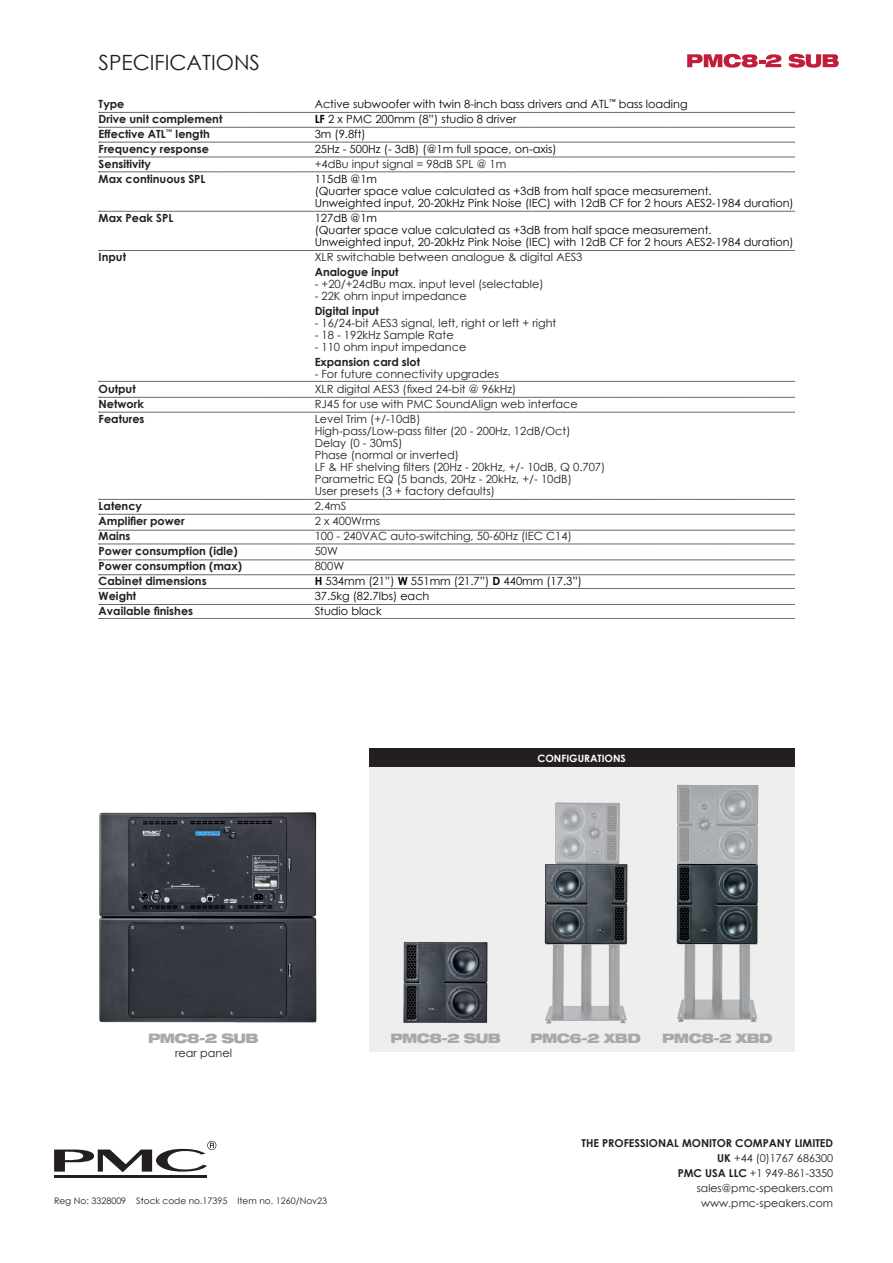
<style>
.page{position:relative;width:893px;height:1263px;background:#fff}
.page>*{position:absolute;margin:0;border:0;box-sizing:border-box;transform-origin:0 0}
.t1{font:21px "Century Gothic";color:#231f20}
.t2{font:900 expanded 13.05px "Helvetica Neue";letter-spacing:-.05em;color:#a8a9ad}
.t3{font:11.25px/12px "Century Gothic";color:#231f20}
.t4{font:11.25px/12px "Century Gothic";color:#080302}
.t5{font:700 11.25px "Century Gothic";color:#231f20}
.t6{font:10.95px/15px "Century Gothic";color:#231f20;text-align:right}
.t7{font:700 10.2px "Century Gothic";color:#fff}
.t8{font:9px "Century Gothic";color:#231f20}
.s1{font-weight:700}
</style>
<div class="page">
<div style="left:369px;top:763px;width:425px;height:288px;background:#eeeeef"></div>
<div style="left:369px;top:748px;width:425px;height:18px;background:#231f20"></div>
<svg style="left:687px;top:54px;width:94px;height:14px"></svg>
<svg style="left:788px;top:54px;width:51px;height:14px"></svg>
<hr style="left:54px;top:1175px;width:153px;height:3px;background:#231f20">
<svg style="left:54px;top:1141px;width:162px;height:31px"></svg>
<svg style="left:99px;top:112px;width:696px;height:1px"></svg>
<svg style="left:99px;top:127px;width:696px;height:1px"></svg>
<svg style="left:99px;top:142px;width:696px;height:1px"></svg>
<svg style="left:99px;top:157px;width:696px;height:1px"></svg>
<svg style="left:99px;top:172px;width:696px;height:1px"></svg>
<svg style="left:99px;top:211px;width:696px;height:1px"></svg>
<svg style="left:99px;top:250px;width:696px;height:1px"></svg>
<svg style="left:99px;top:381px;width:696px;height:1px"></svg>
<svg style="left:99px;top:397px;width:696px;height:1px"></svg>
<svg style="left:99px;top:412px;width:696px;height:1px"></svg>
<svg style="left:99px;top:499px;width:696px;height:1px"></svg>
<svg style="left:99px;top:514px;width:696px;height:1px"></svg>
<svg style="left:99px;top:530px;width:696px;height:1px"></svg>
<svg style="left:99px;top:544px;width:696px;height:1px"></svg>
<svg style="left:99px;top:560px;width:696px;height:1px"></svg>
<svg style="left:99px;top:574px;width:696px;height:1px"></svg>
<svg style="left:99px;top:588px;width:696px;height:1px"></svg>
<svg style="left:99px;top:604px;width:696px;height:1px"></svg>
<svg style="left:99px;top:618px;width:696px;height:1px"></svg>
<img style="left:99px;top:812px;width:218px;height:211px">
<img style="left:676px;top:772px;width:119px;height:267px">
<img style="left:544px;top:802px;width:84px;height:222px">
<img style="left:403px;top:941px;width:85px;height:82px">
<h1 class="t1" style="left:99px;top:47px;width:163px">SPECIFICATIONS</h1>
<p class="t5" style="left:99px;top:95px;width:27px">Type</p>
<p class="t4" style="left:315px;top:98px;width:374px">Active subwoofer with twin 8-inch bass drivers and ATL<sup>™</sup> bass loading</p>
<p class="t5" style="left:99px;top:110px;width:125px">Drive unit complement</p>
<p class="t4" style="left:315px;top:113px;width:203px"><span class="s1">LF</span> 2 x PMC 200mm (8”) studio 8 driver</p>
<p class="t5" style="left:99px;top:125px;width:113px">Effective ATL<sup>™</sup> length</p>
<p class="t4" style="left:315px;top:128px;width:53px">3m (9.8ft)</p>
<p class="t5" style="left:99px;top:140px;width:112px">Frequency response</p>
<p class="t4" style="left:315px;top:143px;width:243px">25Hz - 500Hz (- 3dB) (@1m full space, on-axis)</p>
<p class="t5" style="left:99px;top:155px;width:54px">Sensitivity</p>
<p class="t3" style="left:315px;top:158px;width:193px">+4dBu input signal = 98dB SPL @ 1m</p>
<p class="t5" style="left:99px;top:170px;width:108px">Max continuous SPL</p>
<p class="t4" style="left:315px;top:173px;width:481px">115dB @1m<br>(Quarter space value calculated as +3dB from half space measurement.<br>Unweighted input, 20-20kHz Pink Noise (IEC) with 12dB CF for 2 hours AES2-1984 duration)</p>
<p class="t5" style="left:99px;top:209px;width:76px">Max Peak SPL</p>
<p class="t4" style="left:315px;top:212px;width:481px">127dB @1m<br>(Quarter space value calculated as +3dB from half space measurement.<br>Unweighted input, 20-20kHz Pink Noise (IEC) with 12dB CF for 2 hours AES2-1984 duration)</p>
<p class="t5" style="left:99px;top:248px;width:29px">Input</p>
<p class="t3" style="left:315px;top:251px;width:269px">XLR switchable between analogue &amp; digital AES3</p>
<p class="t5" style="left:315px;top:263px;width:85px">Analogue input</p>
<p class="t3" style="left:315px;top:278px;width:230px">- +20/+24dBu max. input level (selectable)</p>
<p class="t3" style="left:315px;top:290px;width:154px">- 22K ohm input impedance</p>
<p class="t5" style="left:315px;top:302px;width:66px">Digital input</p>
<p class="t3" style="left:315px;top:317px;width:243px">- 16/24-bit AES3 signal, left, right or left + right</p>
<p class="t3" style="left:315px;top:329px;width:141px">- 18 - 192kHz Sample Rate</p>
<p class="t3" style="left:315px;top:341px;width:153px">- 110 ohm input impedance</p>
<p class="t5" style="left:315px;top:353px;width:107px">Expansion card slot</p>
<p class="t3" style="left:315px;top:368px;width:186px">- For future connectivity upgrades</p>
<p class="t5" style="left:99px;top:380px;width:39px">Output</p>
<p class="t3" style="left:315px;top:383px;width:203px">XLR digital AES3 (fixed 24-bit @ 96kHz)</p>
<p class="t5" style="left:99px;top:395px;width:47px">Network</p>
<p class="t3" style="left:315px;top:398px;width:265px">RJ45 for use with PMC SoundAlign web interface</p>
<p class="t5" style="left:99px;top:410px;width:47px">Features</p>
<p class="t3" style="left:315px;top:413px;width:292px">Level Trim (+/-10dB)<br>High-pass/Low-pass filter (20 - 200Hz, 12dB/Oct)<br>Delay (0 - 30mS)<br>Phase (normal or inverted)<br>LF &amp; HF shelving filters (20Hz - 20kHz, +/- 10dB, Q 0.707)<br>Parametric EQ (5 bands, 20Hz - 20kHz, +/- 10dB)<br>User presets (3 + factory defaults)</p>
<p class="t5" style="left:99px;top:497px;width:45px">Latency</p>
<p class="t3" style="left:315px;top:500px;width:33px">2.4mS</p>
<p class="t5" style="left:99px;top:512px;width:87px">Amplifier power</p>
<p class="t3" style="left:315px;top:515px;width:67px">2 x 400Wrms</p>
<p class="t5" style="left:99px;top:527px;width:33px">Mains</p>
<p class="t3" style="left:315px;top:530px;width:259px">100 - 240VAC auto-switching, 50-60Hz (IEC C14)</p>
<p class="t5" style="left:99px;top:542px;width:141px">Power consumption (idle)</p>
<p class="t3" style="left:315px;top:545px;width:25px">50W</p>
<p class="t5" style="left:99px;top:557px;width:145px">Power consumption (max)</p>
<p class="t3" style="left:315px;top:560px;width:31px">800W</p>
<p class="t5" style="left:99px;top:572px;width:109px">Cabinet dimensions</p>
<p class="t4" style="left:315px;top:575px;width:269px"><span class="s1">H</span> 534mm (21”) <span class="s1">W</span> 551mm (21.7”) <span class="s1">D</span> 440mm (17.3”)</p>
<p class="t5" style="left:99px;top:587px;width:39px">Weight</p>
<p class="t4" style="left:315px;top:590px;width:116px">37.5kg (82.7lbs) each</p>
<p class="t5" style="left:99px;top:602px;width:96px">Available finishes</p>
<p class="t4" style="left:315px;top:605px;width:69px">Studio black</p>
<p class="t7" style="left:538px;top:750px;width:90px">CONFIGURATIONS</p>
<p class="t2" style="left:148px;top:1030px;width:112px">PMC8-2 SUB</p>
<p class="t2" style="left:390px;top:1030px;width:112px">PMC8-2 SUB</p>
<p class="t2" style="left:530px;top:1030px;width:112px">PMC6-2 XBD</p>
<p class="t2" style="left:662px;top:1030px;width:112px">PMC8-2 XBD</p>
<p class="t3" style="left:175px;top:1046px;width:58px">rear panel</p>
<p class="t6" style="left:581px;top:1135px;width:253px"><span class="s1">THE PROFESSIONAL MONITOR COMPANY LIMITED<br>UK</span> +44 (0)1767 686300<br><span class="s1">PMC USA LLC</span> +1 949-861-3350 sales@pmc-speakers.com</p>
<p class="t8" style="left:54px;top:1194px;width:275px">Reg No: 3328009 Stock code no.17395 Item no. 1260/Nov23</p>
<p class="t6" style="left:701px;top:1195px;width:134px">www.pmc-speakers.com</p>
</div>
